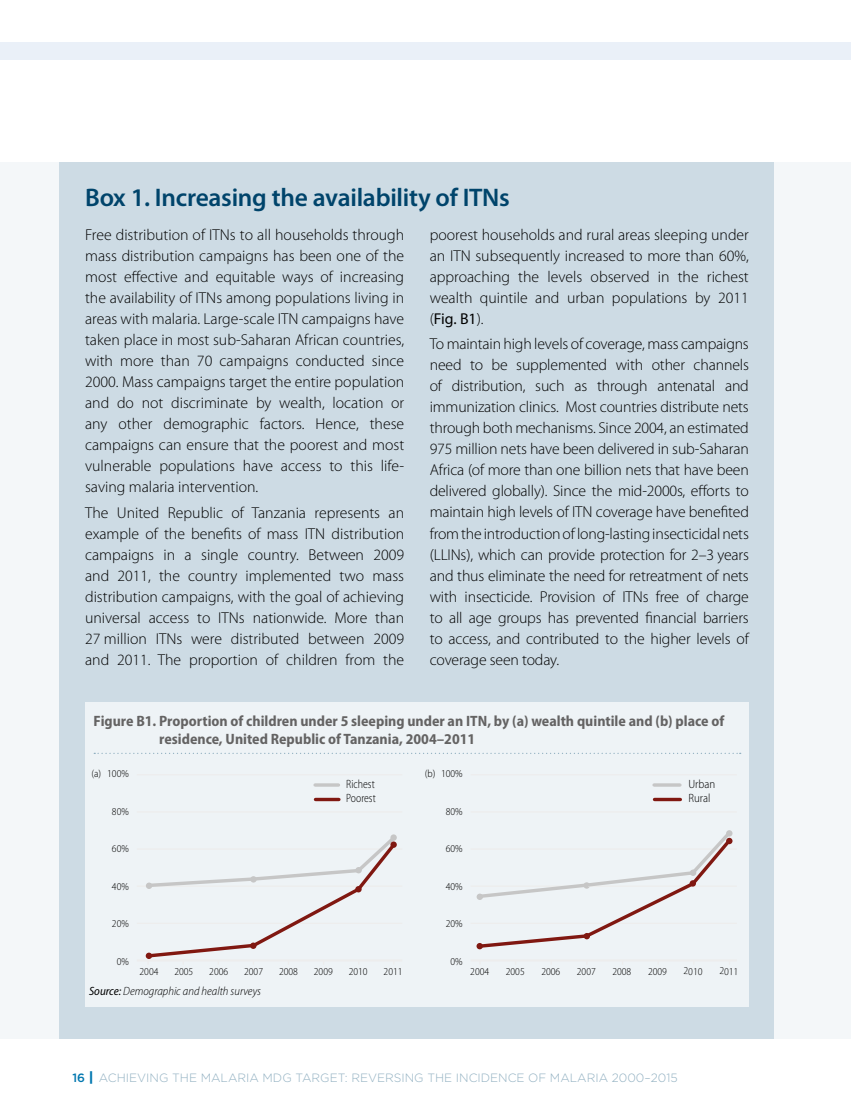
<style>
.page{position:relative;width:851px;height:1115px;background:#fff}
.page>*{position:absolute;margin:0;border:0;box-sizing:border-box;transform-origin:0 0}
.t1{font:600 25.5px "Myriad Pro";letter-spacing:-.01em;color:#00446b}
.t2{font:300 15.75px/21px "Myriad Pro";color:#000;text-align:justify}
.t3{font:700 semi-condensed 15px/18px "Myriad Pro";color:#646363}
.t4{font:300 12px "Gotham";color:#91b0c1}
.t5{font:italic 300 semi-condensed 12px "Myriad Pro";color:#000}
.t6{font:300 semi-condensed 12px/13.5px "Myriad Pro";color:#000;scale:.91 1}
.t7{font:300 semi-condensed 12px/13.5px "Myriad Pro";color:#000}
.t8{font:300 semi-condensed 10.5px "Myriad Pro";color:#000}
.s1{font-weight:400}
.s2{font-weight:500;color:#0077af}
.s3{font-weight:900;font-size:13.5px;color:#0077af}
</style>
<div class="page">
<div style="left:0;top:43px;width:850px;height:17px;background:#eaf0f8"></div>
<div style="left:0;top:162px;width:850px;height:875px;background:#f4f7f9"></div>
<div style="left:60px;top:162px;width:714px;height:875px;background:#cddbe4"></div>
<div style="left:85px;top:702px;width:663px;height:65px;background:#eef3f6"></div>
<svg style="left:94px;top:752px;width:646px;height:1px"></svg>
<div style="left:85px;top:765px;width:663px;height:241px;background:#eef3f6"></div>
<hr style="left:137px;top:811px;width:265px;height:1px;background:#ededed">
<hr style="left:137px;top:848px;width:265px;height:1px;background:#ededed">
<hr style="left:137px;top:885px;width:265px;height:1px;background:#ededed">
<hr style="left:137px;top:922px;width:265px;height:1px;background:#ededed">
<hr style="left:137px;top:959px;width:265px;height:2px;background:#ededed">
<hr style="left:137px;top:773px;width:265px;height:2px;background:#ededed">
<hr style="left:470px;top:811px;width:266px;height:1px;background:#ededed">
<hr style="left:470px;top:848px;width:266px;height:1px;background:#ededed">
<hr style="left:470px;top:885px;width:266px;height:1px;background:#ededed">
<hr style="left:470px;top:922px;width:266px;height:1px;background:#ededed">
<hr style="left:470px;top:959px;width:266px;height:2px;background:#ededed">
<hr style="left:470px;top:773px;width:266px;height:2px;background:#ededed">
<hr style="left:315px;top:783px;width:23px;height:3px;background:#c6c6c6">
<hr style="left:315px;top:797px;width:24px;height:3px;background:#801811">
<hr style="left:654px;top:783px;width:25px;height:3px;background:#c6c6c6">
<hr style="left:654px;top:797px;width:26px;height:3px;background:#801811">
<svg style="left:145px;top:834px;width:252px;height:125px"></svg>
<svg style="left:476px;top:830px;width:257px;height:119px"></svg>
<svg style="left:689px;top:879px;width:7px;height:7px"></svg>
<svg style="left:583px;top:932px;width:7px;height:7px"></svg>
<svg style="left:476px;top:942px;width:7px;height:7px"></svg>
<h1 class="t1" style="left:85px;top:184px;width:426px">Box 1. Increasing the availability of ITNs</h1>
<p class="t2" style="left:85px;top:224px;width:320px">Free distribution of ITNs to all households through mass distribution campaigns has been one of the most effective and equitable ways of increasing the availability of ITNs among populations living in areas with malaria. Large-scale ITN campaigns have taken place in most sub-Saharan African countries, with more than 70 campaigns conducted since 2000. Mass campaigns target the entire population and do not discriminate by wealth, location or any other demographic factors. Hence, these campaigns can ensure that the poorest and most vulnerable populations have access to this life&shy;saving malaria intervention.</p>
<p class="t2" style="left:85px;top:502px;width:320px">The United Republic of Tanzania represents an example of the benefits of mass ITN distribution campaigns in a single country. Between 2009 and 2011, the country implemented two mass distribution campaigns, with the goal of achieving universal access to ITNs nationwide. More than 27 million ITNs were distributed between 2009 and 2011. The proportion of children from the</p>
<p class="t2" style="left:429px;top:224px;width:320px">poorest households and rural areas sleeping under an ITN subsequently increased to more than 60%, approaching the levels observed in the richest wealth quintile and urban populations by 2011 (<span class="s1">Fig. B1</span>).</p>
<p class="t2" style="left:429px;top:334px;width:320px">To maintain high levels of coverage, mass campaigns need to be supplemented with other channels of distribution, such as through antenatal and immunization clinics. Most countries distribute nets through both mechanisms. Since 2004, an estimated 975 million nets have been delivered in sub-Saharan Africa (of more than one billion nets that have been delivered globally). Since the mid-2000s, efforts to maintain high levels of ITN coverage have benefited from the introduction of long-lasting insecticidal nets (LLINs), which can provide protection for 2–3 years and thus eliminate the need for retreatment of nets with insecticide. Provision of ITNs free of charge to all age groups has prevented financial barriers to access, and contributed to the higher levels of coverage seen today.</p>
<p class="t3" style="left:159px;top:712px;width:566px;text-indent:-66px">Figure B1. Proportion of children under 5 sleeping under an ITN, by (a) wealth quintile and (b) place of residence, United Republic of Tanzania, 2004–2011</p>
<p class="t8" style="left:107px;top:767px;width:23px">100%</p>
<p class="t8" style="left:112px;top:805px;width:18px">80%</p>
<p class="t8" style="left:112px;top:842px;width:18px">60%</p>
<p class="t8" style="left:112px;top:880px;width:18px">40%</p>
<p class="t8" style="left:112px;top:917px;width:18px">20%</p>
<p class="t8" style="left:117px;top:955px;width:14px">0%</p>
<p class="t8" style="left:139px;top:965px;width:20px">2004</p>
<p class="t8" style="left:174px;top:965px;width:20px">2005</p>
<p class="t8" style="left:209px;top:965px;width:20px">2006</p>
<p class="t8" style="left:244px;top:965px;width:20px">2007</p>
<p class="t8" style="left:279px;top:965px;width:20px">2008</p>
<p class="t8" style="left:314px;top:965px;width:20px">2009</p>
<p class="t8" style="left:349px;top:965px;width:20px">2010</p>
<p class="t8" style="left:383px;top:965px;width:20px">2011</p>
<p class="t8" style="left:424px;top:767px;width:12px">(b)</p>
<p class="t8" style="left:91px;top:767px;width:11px">(a)</p>
<p class="t8" style="left:441px;top:767px;width:23px">100%</p>
<p class="t8" style="left:445px;top:805px;width:18px">80%</p>
<p class="t8" style="left:445px;top:842px;width:18px">60%</p>
<p class="t8" style="left:445px;top:880px;width:18px">40%</p>
<p class="t8" style="left:445px;top:917px;width:18px">20%</p>
<p class="t8" style="left:450px;top:955px;width:14px">0%</p>
<p class="t6" style="left:346px;top:777px;width:34px">Richest<br>Poorest</p>
<p class="t7" style="left:688px;top:777px;width:28px">Urban<br>Rural</p>
<p class="t8" style="left:470px;top:965px;width:20px">2004</p>
<p class="t8" style="left:505px;top:965px;width:20px">2005</p>
<p class="t8" style="left:541px;top:965px;width:20px">2006</p>
<p class="t8" style="left:577px;top:965px;width:20px">2007</p>
<p class="t8" style="left:612px;top:965px;width:20px">2008</p>
<p class="t8" style="left:648px;top:965px;width:20px">2009</p>
<p class="t8" style="left:683px;top:964px;width:20px;rotate:1deg">2010</p>
<p class="t8" style="left:719px;top:964px;width:20px;rotate:1deg">2011</p>
<p class="t5" style="left:89px;top:984px;width:173px"><span class="s1">Source:</span> Demographic and health surveys</p>
<p class="t4" style="left:72px;top:1070px;width:606px"><span class="s2">16</span> <span class="s3">|</span> ACHIEVING THE MALARIA MDG TARGET: REVERSING THE I NCIDENCE OF MALARIA 2000–2015</p>
</div>
